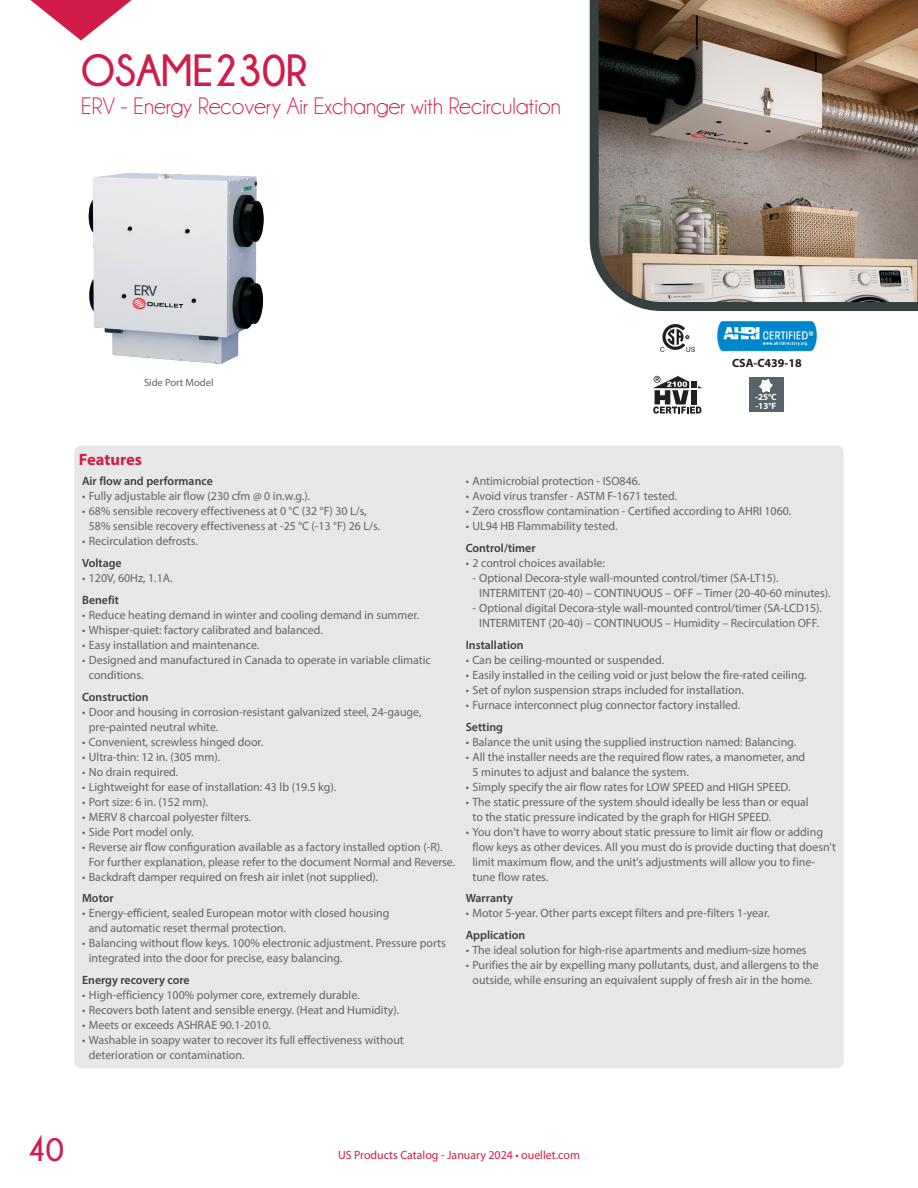
<style>
.page{position:relative;width:918px;height:1188px;background:#fff}
.page>*{position:absolute;margin:0;border:0;box-sizing:border-box;transform-origin:0 0}
.t1{font:700 45px "Champagne&Limousines";color:#d11c49;scale:.95 1}
.t2{font:700 33px "Champagne&Limousines";color:#d11c49}
.t3{font:24px "Champagne&Limousines";color:#d11c49}
.t4{font:700 16.5px "Myriad Pro";color:#d11c49}
.t5{font:12px/15px "Myriad Pro";color:#636366}
.t6{font:600 12px "Myriad Pro";color:#3e3e3f}
.t7{font:12px "Myriad Pro";color:#d11c49}
.t8{font:700 12px "Myriad Pro";color:#231f20}
.t9{font:10.5px "Myriad Pro";color:#58636a}
.t10{font:700 9.15px/9.1px "Myriad Pro";color:#fff}
</style>
<div class="page">
<svg style="left:30px;top:0;width:102px;height:40px"></svg>
<img style="left:717px;top:320px;width:100px;height:31px">
<svg style="left:660px;top:324px;width:35px;height:28px"></svg>
<svg style="left:653px;top:376px;width:49px;height:38px"></svg>
<img style="left:88px;top:173px;width:176px;height:191px">
<div style="left:749px;top:378px;width:35px;height:34px;background:#58636a"></div>
<svg style="left:760px;top:379px;width:12px;height:14px"></svg>
<img style="left:589px;top:0;width:329px;height:311px">
<div style="left:74px;top:446px;width:770px;height:622px;background:#e6e7e9;border-radius:7px"></div>
<h1 class="t1" style="left:81px;top:45px;width:240px">OSAME230R</h1>
<h3 class="t3" style="left:81px;top:94px;width:481px">ERV - Energy Recovery Air Exchanger with Recirculation</h3>
<p class="t9" style="left:144px;top:376px;width:71px">Side Port Model</p>
<p class="t8" style="left:732px;top:357px;width:71px">CSA-C439-18</p>
<p class="t10" style="left:755px;top:393px;width:23px">-25°C -13°F</p>
<h3 class="t4" style="left:81px;top:450px;width:121px">Caractéristiques</h3>
<p class="t6" style="left:82px;top:474px;width:132px">Air flow and performance</p>
<p class="t5" style="left:82px;top:489px;width:230px">• Fully adjustable air flow (230 cfm @ 0 in.w.g.).</p>
<p class="t5" style="left:89px;top:504px;width:293px;text-indent:-7px">• 68% sensible recovery effectiveness at 0 °C (32 °F) 30 L/s,<br>58% sensible recovery effectiveness at -25 °C (-13 °F) 26 L/s.</p>
<p class="t5" style="left:82px;top:534px;width:117px">• Recirculation defrosts.</p>
<p class="t6" style="left:82px;top:555px;width:41px">Voltage</p>
<p class="t5" style="left:82px;top:570px;width:92px">• 120V, 60Hz, 1.1A.</p>
<p class="t6" style="left:82px;top:592px;width:38px">Benefit</p>
<p class="t5" style="left:82px;top:607px;width:338px">• Reduce heating demand in winter and cooling demand in summer.</p>
<p class="t5" style="left:82px;top:622px;width:242px">• Whisper-quiet: factory calibrated and balanced.</p>
<p class="t5" style="left:82px;top:637px;width:179px">• Easy installation and maintenance.</p>
<p class="t5" style="left:89px;top:652px;width:344px;text-indent:-7px">• Designed and manufactured in Canada to operate in variable climatic conditions.</p>
<p class="t6" style="left:82px;top:689px;width:68px">Construction</p>
<p class="t5" style="left:89px;top:704px;width:334px;text-indent:-7px">• Door and housing in corrosion-resistant galvanized steel, 24-gauge, pre-painted neutral white.</p>
<p class="t5" style="left:82px;top:734px;width:183px">• Convenient, screwless hinged door.</p>
<p class="t5" style="left:82px;top:749px;width:140px">• Ultra-thin: 12 in. (305 mm).</p>
<p class="t5" style="left:82px;top:764px;width:98px">• No drain required.</p>
<p class="t5" style="left:82px;top:779px;width:256px">• Lightweight for ease of installation: 43 lb (19.5 kg).</p>
<p class="t5" style="left:82px;top:794px;width:128px">• Port size: 6 in. (152 mm).</p>
<p class="t5" style="left:82px;top:809px;width:170px">• MERV 8 charcoal polyester filters.</p>
<p class="t5" style="left:82px;top:824px;width:113px">• Side Port model only.</p>
<p class="t5" style="left:89px;top:839px;width:368px;text-indent:-7px">• Reverse air flow configuration available as a factory installed option (-R).<br>For further explanation, please refer to the document Normal and Reverse.</p>
<p class="t5" style="left:82px;top:869px;width:298px">• Backdraft damper required on fresh air inlet (not supplied).</p>
<p class="t6" style="left:82px;top:891px;width:33px">Motor</p>
<p class="t5" style="left:89px;top:906px;width:302px;text-indent:-7px">• Energy-efficient, sealed European motor with closed housing and automatic reset thermal protection.</p>
<p class="t5" style="left:89px;top:936px;width:359px;text-indent:-7px">• Balancing without flow keys. 100% electronic adjustment. Pressure ports integrated into the door for precise, easy balancing.</p>
<p class="t6" style="left:82px;top:972px;width:109px">Energy recovery core</p>
<p class="t5" style="left:82px;top:987px;width:279px">• High-efficiency 100% polymer core, extremely durable.</p>
<p class="t5" style="left:82px;top:1002px;width:319px">• Recovers both latent and sensible energy. (Heat and Humidity).</p>
<p class="t5" style="left:82px;top:1017px;width:190px">• Meets or exceeds ASHRAE 90.1-2010.</p>
<p class="t5" style="left:89px;top:1032px;width:316px;text-indent:-7px">• Washable in soapy water to recover its full effectiveness without deterioration or contamination.</p>
<h3 class="t4" style="left:79px;top:450px;width:65px">Features</h3>
<p class="t5" style="left:466px;top:474px;width:176px">• Antimicrobial protection - ISO846.</p>
<p class="t5" style="left:466px;top:489px;width:213px">• Avoid virus transfer - ASTM F-1671 tested.</p>
<p class="t5" style="left:466px;top:504px;width:327px">• Zero crossflow contamination - Certified according to AHRI 1060.</p>
<p class="t5" style="left:466px;top:519px;width:153px">• UL94 HB Flammability tested.</p>
<p class="t6" style="left:466px;top:540px;width:71px">Control/timer</p>
<p class="t5" style="left:466px;top:555px;width:141px">• 2 control choices available:</p>
<p class="t5" style="left:479px;top:570px;width:353px;text-indent:-7px">- Optional Decora-style wall-mounted control/timer (SA-LT15).<br>INTERMITENT (20-40) – CONTINUOUS – OFF – Timer (20-40-60 minutes).</p>
<p class="t5" style="left:472px;top:600px;width:351px;text-align:center">- Optional digital Decora-style wall-mounted control/timer (SA-LCD15).<br>INTERMITENT (20-40) – CONTINUOUS – Humidity – Recirculation OFF.</p>
<p class="t6" style="left:466px;top:637px;width:59px">Installation</p>
<p class="t5" style="left:466px;top:652px;width:200px">• Can be ceiling-mounted or suspended.</p>
<p class="t5" style="left:466px;top:667px;width:342px">• Easily installed in the ceiling void or just below the fire-rated ceiling.</p>
<p class="t5" style="left:466px;top:682px;width:280px">• Set of nylon suspension straps included for installation.</p>
<p class="t5" style="left:466px;top:697px;width:276px">• Furnace interconnect plug connector factory installed.</p>
<p class="t6" style="left:466px;top:719px;width:39px">Setting</p>
<p class="t5" style="left:466px;top:734px;width:332px">• Balance the unit using the supplied instruction named: Balancing.</p>
<p class="t5" style="left:472px;top:749px;width:334px;text-indent:-7px">• All the installer needs are the required flow rates, a manometer, and<br>5 minutes to adjust and balance the system.</p>
<p class="t5" style="left:466px;top:779px;width:326px">• Simply specify the air flow rates for LOW SPEED and HIGH SPEED.</p>
<p class="t5" style="left:472px;top:794px;width:338px;text-indent:-7px">• The static pressure of the system should ideally be less than or equal to the static pressure indicated by the graph for HIGH SPEED.</p>
<p class="t5" style="left:472px;top:824px;width:365px;text-indent:-7px">• You don't have to worry about static pressure to limit air flow or adding flow keys as other devices. All you must do is provide ducting that doesn't limit maximum flow, and the unit's adjustments will allow you to fine&shy;tune flow rates.</p>
<p class="t6" style="left:466px;top:891px;width:49px">Warranty</p>
<p class="t5" style="left:466px;top:906px;width:305px">• Motor 5-year. Other parts except filters and pre-filters 1-year.</p>
<p class="t6" style="left:466px;top:927px;width:61px">Application</p>
<p class="t5" style="left:466px;top:942px;width:342px">• The ideal solution for high-rise apartments and medium-size homes</p>
<p class="t5" style="left:466px;top:957px;width:355px;text-align:center">• Purifies the air by expelling many pollutants, dust, and allergens to the outside, while ensuring an equivalent supply of fresh air in the home.</p>
<h2 class="t2" style="left:27px;top:1131px;width:38px">40</h2>
<p class="t7" style="left:338px;top:1147px;width:243px">US Products Catalog - January 2024 • ouellet.com</p>
</div>
